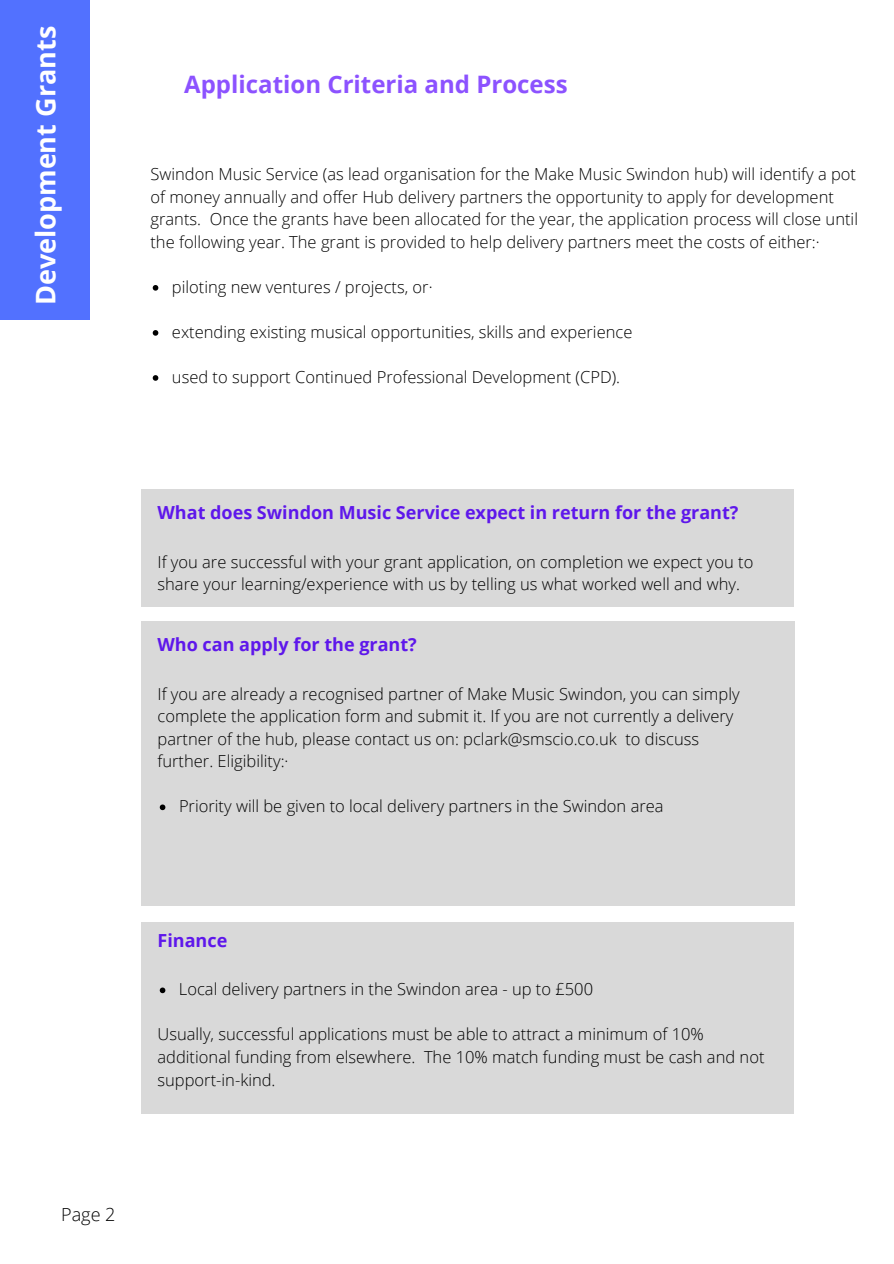
<style>
.page{position:relative;width:894px;height:1264px;background:#fff}
.page>*{position:absolute;margin:0;border:0;box-sizing:border-box;transform-origin:0 0}
.t1{font:700 27px "Open Sans";color:#fff}
.t2{font:700 24px "Open Sans";color:#8c52ff}
.t3{font:700 18px "Open Sans";color:#5e17eb}
.t4{font:300 18px "Open Sans";color:#000}
.t5{font:300 16.5px/22.5px "Open Sans";color:#000}
</style>
<div class="page">
<div style="left:0;top:0;width:90px;height:319px;background:#5271ff"></div>
<svg style="left:153px;top:285px;width:5px;height:6px"></svg>
<svg style="left:153px;top:330px;width:5px;height:6px"></svg>
<svg style="left:153px;top:375px;width:5px;height:6px"></svg>
<div style="left:141px;top:489px;width:652px;height:118px;background:#d9d9d9"></div>
<div style="left:141px;top:621px;width:653px;height:284px;background:#d9d9d9"></div>
<svg style="left:160px;top:804px;width:5px;height:6px"></svg>
<div style="left:141px;top:922px;width:652px;height:191px;background:#d9d9d9"></div>
<svg style="left:160px;top:987px;width:5px;height:6px"></svg>
<p class="t1" style="left:27px;top:305px;width:281px;rotate:-90deg">Development Grants</p>
<p class="t2" style="left:184px;top:68px;width:385px">Application Criteria and Process</p>
<p class="t5" style="left:150px;top:163px;width:709px">Swindon Music Service (as lead organisation for the Make Music Swindon hub) will identify a pot of money annually and offer Hub delivery partners the opportunity to apply for development grants. Once the grants have been allocated for the year, the application process will close until the following year. The grant is provided to help delivery partners meet the costs of either:·</p>
<p class="t5" style="left:172px;top:275px;width:262px">piloting new ventures / projects, or·</p>
<p class="t5" style="left:172px;top:320px;width:462px">extending existing musical opportunities, skills and experience</p>
<p class="t5" style="left:172px;top:365px;width:449px">used to support Continued Professional Development (CPD).</p>
<p class="t3" style="left:157px;top:500px;width:582px">What does Swindon Music Service expect in return for the grant?</p>
<p class="t5" style="left:157px;top:550px;width:597px">If you are successful with your grant application, on completion we expect you to share your learning/experience with us by telling us what worked well and why.</p>
<p class="t3" style="left:157px;top:632px;width:261px">Who can apply for the grant?</p>
<p class="t5" style="left:157px;top:682px;width:583px">If you are already a recognised partner of Make Music Swindon, you can simply complete the application form and submit it. If you are not currently a delivery partner of the hub, please contact us on: pclark@smscio.co.uk to discuss further. Eligibility:·</p>
<p class="t5" style="left:179px;top:794px;width:486px">Priority will be given to local delivery partners in the Swindon area</p>
<p class="t3" style="left:157px;top:927px;width:71px">Finance</p>
<p class="t5" style="left:179px;top:977px;width:415px">Local delivery partners in the Swindon area - up to £500</p>
<p class="t5" style="left:157px;top:1022px;width:608px">Usually, successful applications must be able to attract a minimum of 10% additional funding from elsewhere. The 10% match funding must be cash and not support-in-kind.</p>
<p class="t4" style="left:61px;top:1201px;width:56px">Page 2</p>
</div>
